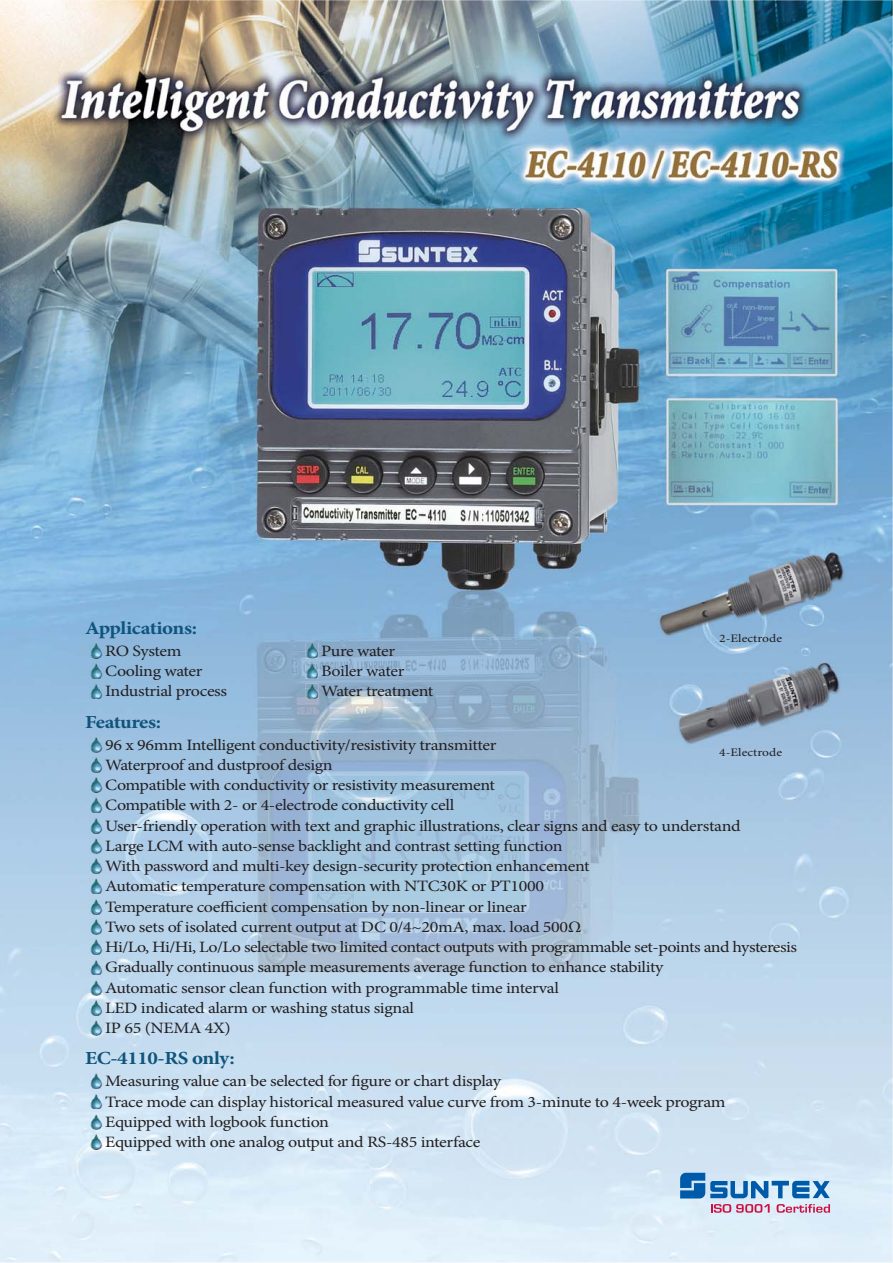
<style>
.page{position:relative;width:893px;height:1263px;background:#fff}
.page>*{position:absolute;margin:0;border:0;box-sizing:border-box;transform-origin:0 0}
.t1{font:700 18.45px "Minion Pro";letter-spacing:-.02em;color:#0f557b;scale:1.14 1}
.t2{font:15.9px/20.2px "Minion Pro";letter-spacing:-.02em;color:#231f20;scale:1.14 1}
.t3{font:11.4px "Minion Pro";letter-spacing:.005em;color:#231f20;scale:1.18 1}
</style>
<div class="page">
<img style="left:0;top:0;width:893px;height:1263px">
<svg style="left:680px;top:1173px;width:150px;height:40px;background:#9ab2d4"></svg>
<img style="left:89px;top:643px;width:13px;height:15px">
<img style="left:305px;top:643px;width:13px;height:15px">
<img style="left:89px;top:663px;width:13px;height:16px">
<img style="left:305px;top:663px;width:13px;height:16px">
<img style="left:89px;top:683px;width:13px;height:16px">
<img style="left:305px;top:683px;width:13px;height:16px">
<img style="left:89px;top:737px;width:13px;height:15px">
<img style="left:89px;top:757px;width:13px;height:15px">
<img style="left:89px;top:777px;width:13px;height:16px">
<img style="left:89px;top:797px;width:13px;height:16px">
<img style="left:89px;top:818px;width:13px;height:15px">
<img style="left:89px;top:838px;width:13px;height:15px">
<img style="left:89px;top:858px;width:13px;height:16px">
<img style="left:89px;top:878px;width:13px;height:16px">
<img style="left:89px;top:899px;width:13px;height:15px">
<img style="left:89px;top:919px;width:13px;height:15px">
<img style="left:89px;top:939px;width:13px;height:16px">
<img style="left:89px;top:959px;width:13px;height:16px">
<img style="left:89px;top:980px;width:13px;height:15px">
<img style="left:89px;top:1000px;width:13px;height:15px">
<img style="left:89px;top:1020px;width:13px;height:15px">
<img style="left:89px;top:1073px;width:13px;height:16px">
<img style="left:89px;top:1093px;width:13px;height:16px">
<img style="left:89px;top:1114px;width:13px;height:15px">
<img style="left:89px;top:1134px;width:13px;height:15px">
<p class="t1" style="left:85px;top:617px;width:100px">Applications:</p>
<p class="t2" style="left:105px;top:642px;width:69px">RO System</p>
<p class="t2" style="left:321px;top:642px;width:67px">Pure water</p>
<p class="t2" style="left:105px;top:662px;width:87px">Cooling water</p>
<p class="t2" style="left:321px;top:662px;width:75px">Boiler water</p>
<p class="t2" style="left:105px;top:683px;width:109px">Industrial process</p>
<p class="t2" style="left:321px;top:683px;width:100px">Water treatment</p>
<p class="t1" style="left:85px;top:710px;width:68px">Features:</p>
<p class="t2" style="left:105px;top:736px;width:608px">96 x 96mm Intelligent conductivity/resistivity transmitter<br>Waterproof and dustproof design<br>Compatible with conductivity or resistivity measurement<br>Compatible with 2- or 4-electrode conductivity cell<br>User-friendly operation with text and graphic illustrations, clear signs and easy to understand<br>Large LCM with auto-sense backlight and contrast setting function<br>With password and multi-key design-security protection enhancement<br>Automatic temperature compensation with NTC30K or PT1000<br>Temperature coefficient compensation by non-linear or linear<br>Two sets of isolated current output at DC 0/4~20mA, max. load 500Ω<br>Hi/Lo, Hi/Hi, Lo/Lo selectable two limited contact outputs with programmable set-points and hysteresis Gradually continuous sample measurements average function to enhance stability<br>Automatic sensor clean function with programmable time interval<br>LED indicated alarm or washing status signal<br>IP 65 (NEMA 4X)</p>
<p class="t1" style="left:85px;top:1047px;width:133px">EC-4110-RS only:</p>
<p class="t2" style="left:105px;top:1072px;width:546px">Measuring value can be selected for figure or chart display<br>Trace mode can display historical measured value curve from 3-minute to 4-week program Equipped with logbook function<br>Equipped with one analog output and RS-485 interface</p>
<p class="t3" style="left:719px;top:634px;width:55px">2-Electrode</p>
<p class="t3" style="left:719px;top:747px;width:55px">4-Electrode</p>
</div>
